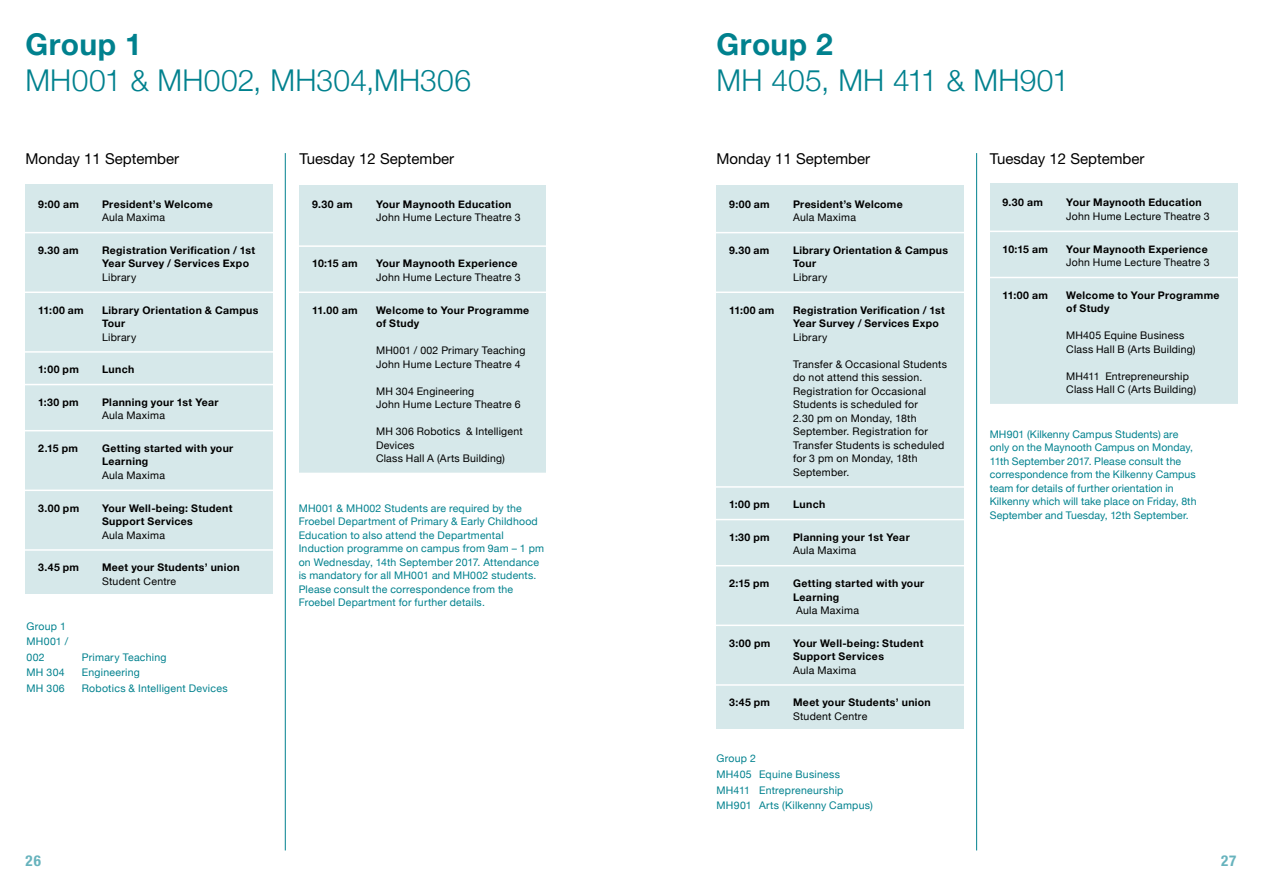
<style>
.page{position:relative;width:1263px;height:893px;background:#fff}
.page>*{position:absolute;margin:0;border:0;box-sizing:border-box;transform-origin:0 0}
.t1{font:300 30px "Helvetica Neue";letter-spacing:.005em;color:#00818e}
.t2{font:700 30px "Helvetica Neue";letter-spacing:.015em;color:#00818e}
.t3{font:15px "Helvetica Neue LT Std";color:#000}
.t4{font:700 condensed 15px "Helvetica Neue LT Std";color:#67b3bd}
.t5{font:700 10.5px/13.5px "Helvetica Neue";letter-spacing:.03em;color:#000}
.t6{font:10.5px/13.5px "Helvetica Neue";letter-spacing:.02em;color:#00818e}
.t7{font:10.5px/13.5px "Helvetica Neue";letter-spacing:.025em;color:#000}
</style>
<div class="page">
<hr style="left:285px;top:153px;width:1px;height:697px;background:#00818e">
<hr style="left:976px;top:153px;width:1px;height:697px;background:#00818e">
<div style="left:299px;top:185px;width:247px;height:288px;background:#d6e8ea"></div>
<hr style="left:295px;top:245px;width:256px;height:2px;background:#fff">
<hr style="left:295px;top:292px;width:256px;height:1px;background:#fff">
<div style="left:26px;top:185px;width:247px;height:409px;background:#d6e8ea"></div>
<hr style="left:21px;top:232px;width:256px;height:1px;background:#fff">
<hr style="left:21px;top:292px;width:256px;height:1px;background:#fff">
<hr style="left:21px;top:351px;width:256px;height:2px;background:#fff">
<hr style="left:21px;top:384px;width:256px;height:1px;background:#fff">
<hr style="left:21px;top:430px;width:256px;height:1px;background:#fff">
<hr style="left:21px;top:490px;width:256px;height:1px;background:#fff">
<hr style="left:21px;top:549px;width:256px;height:2px;background:#fff">
<div style="left:716px;top:185px;width:248px;height:543px;background:#d6e8ea"></div>
<hr style="left:712px;top:232px;width:256px;height:1px;background:#fff">
<hr style="left:712px;top:292px;width:256px;height:1px;background:#fff">
<hr style="left:712px;top:486px;width:256px;height:2px;background:#fff">
<hr style="left:712px;top:519px;width:256px;height:1px;background:#fff">
<hr style="left:712px;top:565px;width:256px;height:1px;background:#fff">
<hr style="left:712px;top:625px;width:256px;height:1px;background:#fff">
<hr style="left:712px;top:684px;width:256px;height:2px;background:#fff">
<div style="left:990px;top:183px;width:247px;height:222px;background:#d6e8ea"></div>
<hr style="left:985px;top:231px;width:257px;height:1px;background:#fff">
<hr style="left:985px;top:277px;width:257px;height:1px;background:#fff">
<hr style="left:985px;top:404px;width:257px;height:1px;background:#fff">
<h1 class="t2" style="left:26px;top:21px;width:118px">Group 1</h1>
<h1 class="t1" style="left:26px;top:56px;width:447px">MH001 &amp; MH002, MH304,MH306</h1>
<h2 class="t3" style="left:26px;top:150px;width:155px">Monday 11 September</h2>
<h2 class="t3" style="left:299px;top:150px;width:156px">Tuesday 12 September</h2>
<p class="t5" style="left:38px;top:198px;width:42px">9:00 am</p>
<p class="t5" style="left:102px;top:198px;width:112px">President’s Welcome</p>
<p class="t7" style="left:102px;top:211px;width:64px">Aula Maxima</p>
<p class="t5" style="left:38px;top:244px;width:42px">9.30 am</p>
<p class="t5" style="left:102px;top:244px;width:155px">Registration Verification / 1st<br>Year Survey / Services Expo</p>
<p class="t7" style="left:102px;top:271px;width:36px">Library</p>
<p class="t5" style="left:38px;top:303px;width:47px">11:00 am</p>
<p class="t5" style="left:102px;top:303px;width:158px">Library Orientation &amp; Campus<br>Tour</p>
<p class="t7" style="left:102px;top:331px;width:36px">Library</p>
<p class="t5" style="left:38px;top:363px;width:42px">1:00 pm</p>
<p class="t5" style="left:102px;top:363px;width:34px">Lunch</p>
<p class="t5" style="left:38px;top:396px;width:42px">1:30 pm</p>
<p class="t5" style="left:102px;top:396px;width:118px">Planning your 1st Year</p>
<p class="t7" style="left:102px;top:409px;width:64px">Aula Maxima</p>
<p class="t5" style="left:38px;top:442px;width:41px">2.15 pm</p>
<p class="t5" style="left:102px;top:442px;width:133px">Getting started with your<br>Learning</p>
<p class="t7" style="left:102px;top:469px;width:64px">Aula Maxima</p>
<p class="t5" style="left:38px;top:501px;width:42px">3.00 pm</p>
<p class="t5" style="left:102px;top:501px;width:132px">Your Well-being: Student<br>Support Services</p>
<p class="t7" style="left:102px;top:529px;width:64px">Aula Maxima</p>
<p class="t5" style="left:38px;top:561px;width:42px">3.45 pm</p>
<p class="t5" style="left:102px;top:561px;width:139px">Meet your Students’ union</p>
<p class="t7" style="left:102px;top:575px;width:76px">Student Centre</p>
<p class="t6" style="left:27px;top:619px;width:43px;line-height:15.6px">Group 1<br>MH001 /<br>002</p>
<p class="t6" style="left:82px;top:651px;width:86px">Primary Teaching</p>
<p class="t6" style="left:27px;top:667px;width:40px">MH 304</p>
<p class="t6" style="left:82px;top:667px;width:60px">Engineering</p>
<p class="t6" style="left:27px;top:682px;width:40px">MH 306</p>
<p class="t6" style="left:82px;top:682px;width:147px">Robotics &amp; Intelligent Devices</p>
<p class="t5" style="left:312px;top:198px;width:42px">9.30 am</p>
<p class="t5" style="left:376px;top:198px;width:137px">Your Maynooth Education</p>
<p class="t7" style="left:376px;top:211px;width:146px">John Hume Lecture Theatre 3</p>
<p class="t5" style="left:312px;top:257px;width:47px">10:15 am</p>
<p class="t5" style="left:376px;top:257px;width:143px">Your Maynooth Experience</p>
<p class="t7" style="left:376px;top:271px;width:146px">John Hume Lecture Theatre 3</p>
<p class="t5" style="left:312px;top:303px;width:47px">11.00 am</p>
<p class="t5" style="left:376px;top:303px;width:155px">Welcome to Your Programme of Study</p>
<p class="t7" style="left:376px;top:344px;width:151px">MH001 / 002 Primary Teaching<br>John Hume Lecture Theatre 4</p>
<p class="t7" style="left:376px;top:385px;width:146px">MH 304 Engineering<br>John Hume Lecture Theatre 6</p>
<p class="t7" style="left:376px;top:425px;width:148px">MH 306 Robotics &amp; Intelligent<br>Devices<br>Class Hall A (Arts Building)</p>
<p class="t6" style="left:299px;top:502px;width:247px">MH001 &amp; MH002 Students are required by the Froebel Department of Primary &amp; Early Childhood Education to also attend the Departmental Induction programme on campus from 9am – 1 pm on Wednesday, 14th September 2017. Attendance is mandatory for all MH001 and MH002 students.<br>Please consult the correspondence from the Froebel Department for further details.</p>
<h1 class="t2" style="left:716px;top:21px;width:118px">Group 2</h1>
<h1 class="t1" style="left:716px;top:56px;width:354px">MH 405, MH 411 &amp; MH901</h1>
<h2 class="t3" style="left:716px;top:150px;width:155px">Monday 11 September</h2>
<h2 class="t3" style="left:990px;top:150px;width:156px">Tuesday 12 September</h2>
<p class="t5" style="left:729px;top:198px;width:42px">9:00 am</p>
<p class="t5" style="left:793px;top:198px;width:111px">President’s Welcome</p>
<p class="t7" style="left:793px;top:211px;width:64px">Aula Maxima</p>
<p class="t5" style="left:729px;top:244px;width:42px">9.30 am</p>
<p class="t5" style="left:793px;top:244px;width:156px">Library Orientation &amp; Campus<br>Tour</p>
<p class="t7" style="left:793px;top:271px;width:36px">Library</p>
<p class="t5" style="left:729px;top:303px;width:47px">11:00 am</p>
<p class="t5" style="left:793px;top:303px;width:153px">Registration Verification / 1st<br>Year Survey / Services Expo</p>
<p class="t7" style="left:793px;top:331px;width:36px">Library</p>
<p class="t7" style="left:793px;top:358px;width:156px">Transfer &amp; Occasional Students do not attend this session.<br>Registration for Occasional<br>Students is scheduled for<br>2.30 pm on Monday, 18th<br>September. Registration for<br>Transfer Students is scheduled for 3 pm on Monday, 18th<br>September.</p>
<p class="t5" style="left:729px;top:498px;width:42px">1:00 pm</p>
<p class="t5" style="left:793px;top:498px;width:34px">Lunch</p>
<p class="t5" style="left:729px;top:531px;width:42px">1:30 pm</p>
<p class="t5" style="left:793px;top:531px;width:118px">Planning your 1st Year</p>
<p class="t7" style="left:793px;top:544px;width:64px">Aula Maxima</p>
<p class="t5" style="left:729px;top:577px;width:42px">2:15 pm</p>
<p class="t5" style="left:793px;top:577px;width:133px">Getting started with your<br>Learning</p>
<p class="t7" style="left:796px;top:604px;width:64px">Aula Maxima</p>
<p class="t5" style="left:729px;top:636px;width:43px">3:00 pm</p>
<p class="t5" style="left:793px;top:636px;width:132px">Your Well-being: Student<br>Support Services</p>
<p class="t7" style="left:793px;top:664px;width:64px">Aula Maxima</p>
<p class="t5" style="left:729px;top:696px;width:42px">3:45 pm</p>
<p class="t5" style="left:793px;top:696px;width:139px">Meet your Students’ union</p>
<p class="t7" style="left:793px;top:710px;width:76px">Student Centre</p>
<p class="t6" style="left:716px;top:751px;width:158px;line-height:15.6px">Group 2<br>MH405 Equine Business<br>MH411 Entrepreneurship<br>MH901 Arts (Kilkenny Campus)</p>
<p class="t5" style="left:1002px;top:196px;width:42px">9.30 am</p>
<p class="t5" style="left:1066px;top:196px;width:137px">Your Maynooth Education</p>
<p class="t7" style="left:1066px;top:210px;width:145px">John Hume Lecture Theatre 3</p>
<p class="t5" style="left:1002px;top:242px;width:47px">10:15 am</p>
<p class="t5" style="left:1066px;top:242px;width:143px">Your Maynooth Experience</p>
<p class="t7" style="left:1066px;top:256px;width:145px">John Hume Lecture Theatre 3</p>
<p class="t5" style="left:1002px;top:289px;width:47px">11:00 am</p>
<p class="t5" style="left:1066px;top:289px;width:155px">Welcome to Your Programme of Study</p>
<p class="t7" style="left:1066px;top:329px;width:131px">MH405 Equine Business<br>Class Hall B (Arts Building)</p>
<p class="t7" style="left:1066px;top:370px;width:131px">MH411 Entrepreneurship<br>Class Hall C (Arts Building)</p>
<p class="t6" style="left:990px;top:428px;width:208px">MH901 (Kilkenny Campus Students) are only on the Maynooth Campus on Monday, 11th September 2017. Please consult the correspondence from the Kilkenny Campus team for details of further orientation in Kilkenny which will take place on Friday, 8th September and Tuesday, 12th September.</p>
<h2 class="t4" style="left:26px;top:852px;width:17px">26</h2>
<h2 class="t4" style="left:1221px;top:852px;width:17px">27</h2>
</div>
